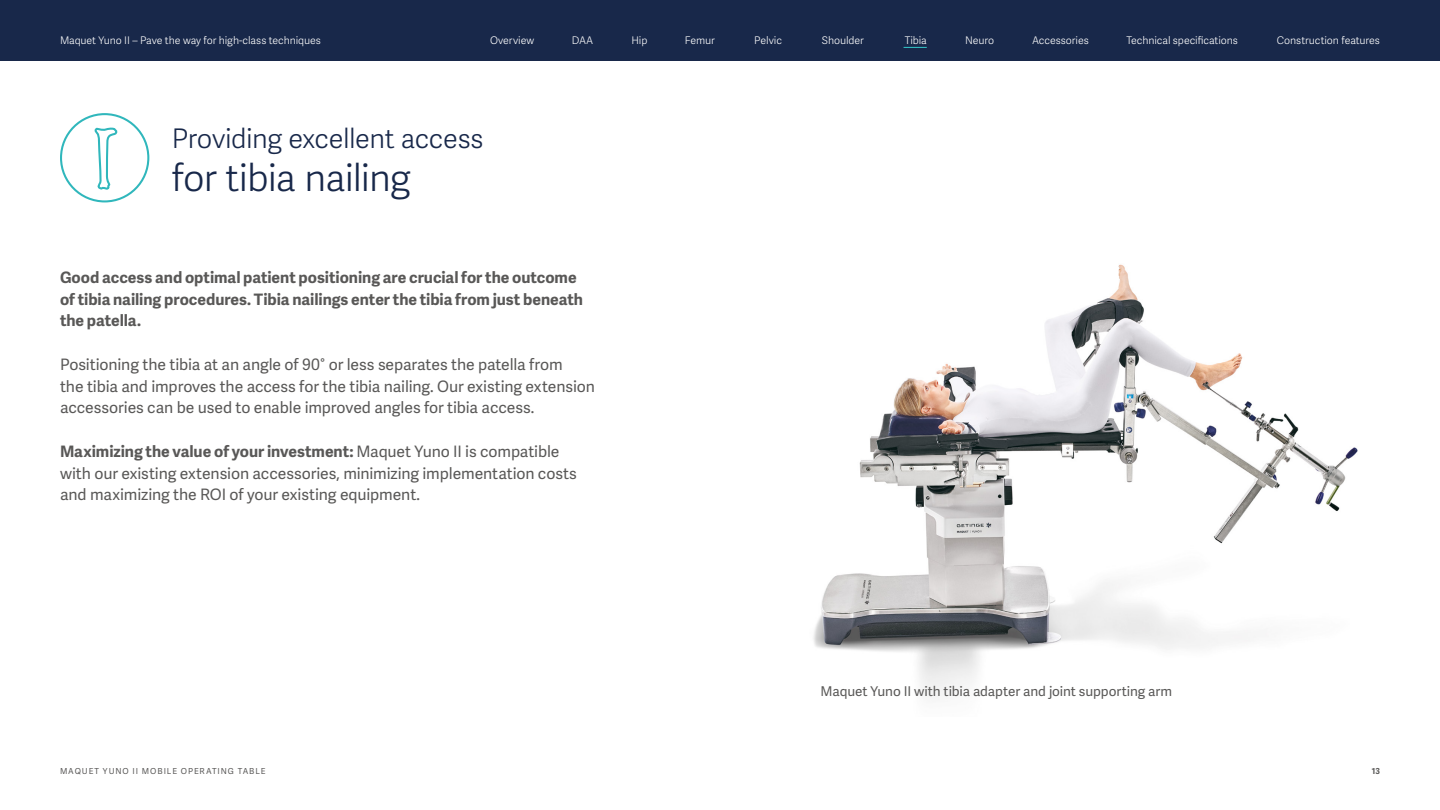
<style>
.page{position:relative;width:1440px;height:810px;background:#fff}
.page>*{position:absolute;margin:0;border:0;box-sizing:border-box;transform-origin:0 0}
.QSG_Heading_Adelle_S{font:300 37.5px "Adelle Sans";letter-spacing:-.025em;color:#18284a}
.QSG_Sub-heading_Adel{font:300 27px "Adelle Sans";letter-spacing:-.015em;color:#18284a}
.QSG_Body_copy_Adelle{font:15.75px/21.8px "Adelle Sans";letter-spacing:-.005em;color:#595857}
.QSG_Body_copy_Adelle-2{font:700 15.75px/21.8px "Adelle Sans";letter-spacing:-.005em;color:#595857}
.QSG_Caption_Adelle_S{font:13.5px "Adelle Sans";letter-spacing:-.005em;color:#595857}
.QSG_Navi_Pages_Adell{font:300 10.5px "Adelle Sans";letter-spacing:-.01em;color:#fff}
.t1{font:8.25px "Adelle Sans";letter-spacing:.11em;color:#595857}
.t2{font:700 8.25px "Adelle Sans";color:#595857}
.s1{font-weight:700}
</style>
<div class="page">
<img style="left:813px;top:264px;width:545px;height:433px">
<div style="left:0;top:0;width:1440px;height:61px;background:#18284a"></div>
<div style="left:60px;top:113px;width:89px;height:89px;border:2px solid #30b7bc;border-radius:50%"></div>
<svg style="left:94px;top:127px;width:24px;height:63px"></svg>
<svg style="left:904px;top:47px;width:23px;height:1px"></svg>
<p class="QSG_Navi_Pages_Adell" style="left:60px;top:34px;width:262px">Maquet Yuno II – Pave the way for high-class techniques</p>
<p class="QSG_Navi_Pages_Adell" style="left:490px;top:34px;width:46px">Overview</p>
<p class="QSG_Navi_Pages_Adell" style="left:572px;top:34px;width:23px">DAA</p>
<p class="QSG_Navi_Pages_Adell" style="left:632px;top:34px;width:17px">Hip</p>
<p class="QSG_Navi_Pages_Adell" style="left:685px;top:34px;width:31px">Femur</p>
<p class="QSG_Navi_Pages_Adell" style="left:754px;top:34px;width:29px">Pelvic</p>
<p class="QSG_Navi_Pages_Adell" style="left:822px;top:34px;width:43px">Shoulder</p>
<p class="QSG_Navi_Pages_Adell" style="left:905px;top:34px;width:24px">Tibia</p>
<p class="QSG_Navi_Pages_Adell" style="left:965px;top:34px;width:30px">Neuro</p>
<p class="QSG_Navi_Pages_Adell" style="left:1032px;top:34px;width:58px">Accessories</p>
<p class="QSG_Navi_Pages_Adell" style="left:1126px;top:34px;width:113px">Technical specifications</p>
<p class="QSG_Navi_Pages_Adell" style="left:1277px;top:34px;width:105px">Construction features</p>
<p class="QSG_Sub-heading_Adel" style="left:172px;top:123px;width:313px">Providing excellent access</p>
<p class="QSG_Heading_Adelle_S" style="left:172px;top:156px;width:240px">for tibia nailing</p>
<p class="QSG_Body_copy_Adelle-2" style="left:60px;top:266px;width:525px">Good access and optimal patient positioning are crucial for the outcome of tibia nailing procedures. Tibia nailings enter the tibia from just beneath the patella.</p>
<p class="QSG_Body_copy_Adelle" style="left:60px;top:353px;width:536px">Positioning the tibia at an angle of 90° or less separates the patella from<br>the tibia and improves the access for the tibia nailing. Our existing extension accessories can be used to enable improved angles for tibia access.</p>
<p class="QSG_Body_copy_Adelle" style="left:60px;top:440px;width:518px"><span class="s1">Maximizing the value of your investment:</span> Maquet Yuno II is compatible with our existing extension accessories, minimizing implementation costs and maximizing the ROI of your existing equipment.</p>
<p class="QSG_Caption_Adelle_S" style="left:821px;top:682px;width:353px">Maquet Yuno II with tibia adapter and joint supporting arm</p>
<p class="t1" style="left:60px;top:765px;width:207px">MAQUET YUNO II MOBILE OPERATING TABLE</p>
<p class="t2" style="left:1372px;top:765px;width:10px">13</p>
</div>
